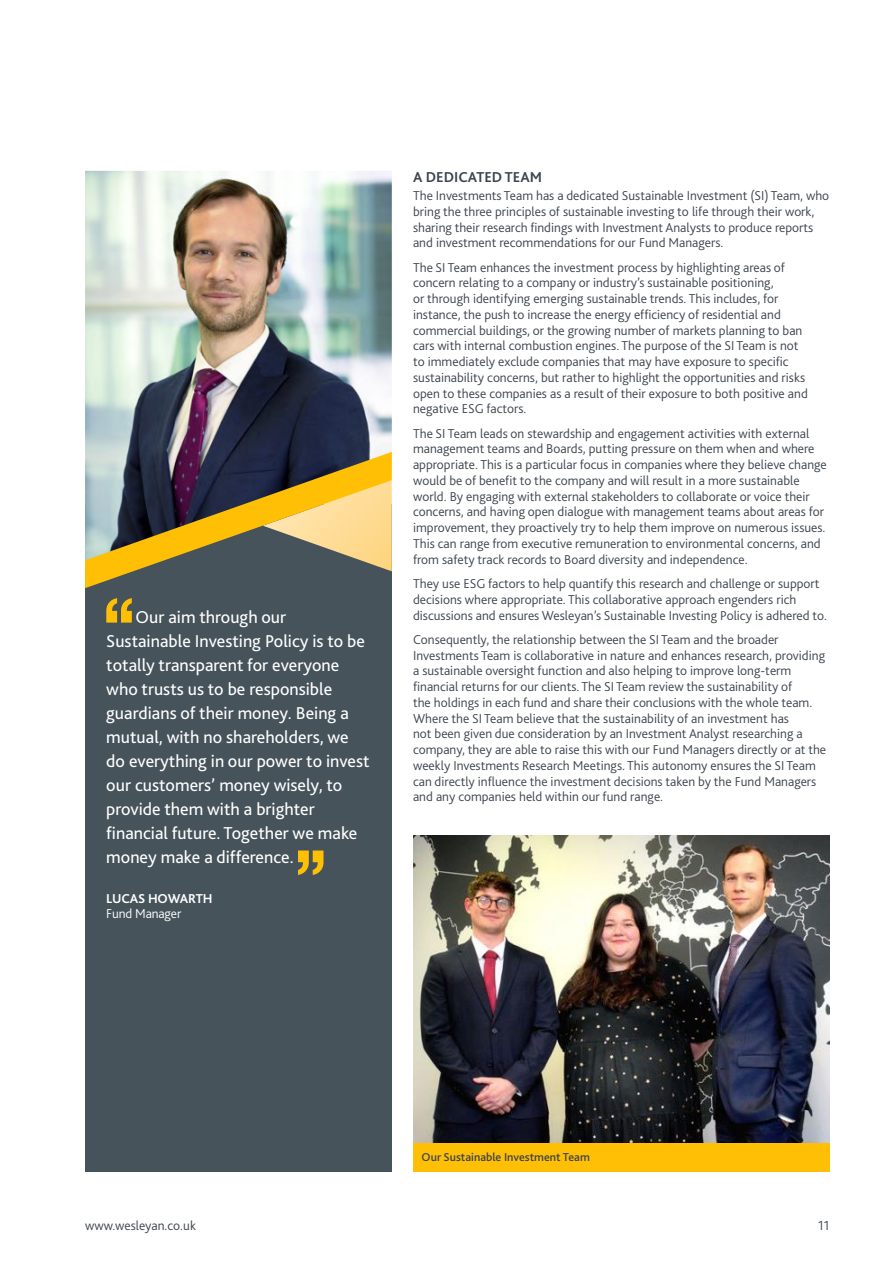
<style>
.page{position:relative;width:893px;height:1263px;background:#fff}
.page>*{position:absolute;margin:0;border:0;box-sizing:border-box;transform-origin:0 0}
.t1{font:18px/24px "Bliss 2";color:#fff}
.t2{font:700 15px "Bliss 2";color:#3c444f}
.t3{font:300 13.5px/15.8px "Bliss 2";color:#3c444f}
.t4{font:700 13.5px "Bliss 2";letter-spacing:-.01em;color:#fff}
.t5{font:300 13.5px "Bliss 2";letter-spacing:-.01em;color:#fff}
.t6{font:500 12px "Bliss 2";color:#3c444f}
</style>
<div class="page">
<div style="left:85px;top:505px;width:307px;height:667px;background:#46535a"></div>
<svg style="left:106px;top:598px;width:26px;height:25px"></svg>
<svg style="left:298px;top:850px;width:26px;height:25px"></svg>
<img style="left:85px;top:171px;width:307px;height:281px">
<svg style="left:85px;top:452px;width:307px;height:136px"></svg>
<img style="left:413px;top:835px;width:416px;height:308px">
<div style="left:413px;top:1143px;width:416px;height:29px;background:#ffbf05"></div>
<p class="t1" style="left:106px;top:605px;width:265px;text-indent:29px">Our aim through our<br>Sustainable Investing Policy is to be totally transparent for everyone who trusts us to be responsible guardians of their money. Being a mutual, with no shareholders, we do everything in our power to invest our customers’ money wisely, to provide them with a brighter financial future. Together we make money make a difference.</p>
<p class="t4" style="left:106px;top:890px;width:108px">LUCAS HOWARTH</p>
<p class="t5" style="left:106px;top:905px;width:77px">Fund Manager</p>
<p class="t2" style="left:413px;top:168px;width:131px">A DEDICATED TEAM</p>
<p class="t3" style="left:413px;top:188px;width:418px">The Investments Team has a dedicated Sustainable Investment (SI) Team, who bring the three principles of sustainable investing to life through their work, sharing their research findings with Investment Analysts to produce reports and investment recommendations for our Fund Managers.</p>
<p class="t3" style="left:413px;top:259px;width:396px">The SI Team enhances the investment process by highlighting areas of concern relating to a company or industry’s sustainable positioning,<br>or through identifying emerging sustainable trends. This includes, for instance, the push to increase the energy efficiency of residential and commercial buildings, or the growing number of markets planning to ban cars with internal combustion engines. The purpose of the SI Team is not to immediately exclude companies that may have exposure to specific sustainability concerns, but rather to highlight the opportunities and risks open to these companies as a result of their exposure to both positive and negative ESG factors.</p>
<p class="t3" style="left:413px;top:425px;width:415px">The SI Team leads on stewardship and engagement activities with external management teams and Boards, putting pressure on them when and where appropriate. This is a particular focus in companies where they believe change would be of benefit to the company and will result in a more sustainable world. By engaging with external stakeholders to collaborate or voice their concerns, and having open dialogue with management teams about areas for improvement, they proactively try to help them improve on numerous issues.<br>This can range from executive remuneration to environmental concerns, and from safety track records to Board diversity and independence.</p>
<p class="t3" style="left:413px;top:576px;width:415px">They use ESG factors to help quantify this research and challenge or support decisions where appropriate. This collaborative approach engenders rich discussions and ensures Wesleyan’s Sustainable Investing Policy is adhered to.</p>
<p class="t3" style="left:413px;top:631px;width:415px">Consequently, the relationship between the SI Team and the broader Investments Team is collaborative in nature and enhances research, providing a sustainable oversight function and also helping to improve long-term financial returns for our clients. The SI Team review the sustainability of<br>the holdings in each fund and share their conclusions with the whole team.<br>Where the SI Team believe that the sustainability of an investment has<br>not been given due consideration by an Investment Analyst researching a company, they are able to raise this with our Fund Managers directly or at the weekly Investments Research Meetings. This autonomy ensures the SI Team can directly influence the investment decisions taken by the Fund Managers and any companies held within our fund range.</p>
<p class="t6" style="left:422px;top:1149px;width:170px">Our Sustainable Investment Team</p>
<p class="t3" style="left:85px;top:1217px;width:112px">www.wesleyan.co.uk</p>
<p class="t3" style="left:818px;top:1217px;width:13px">11</p>
</div>
